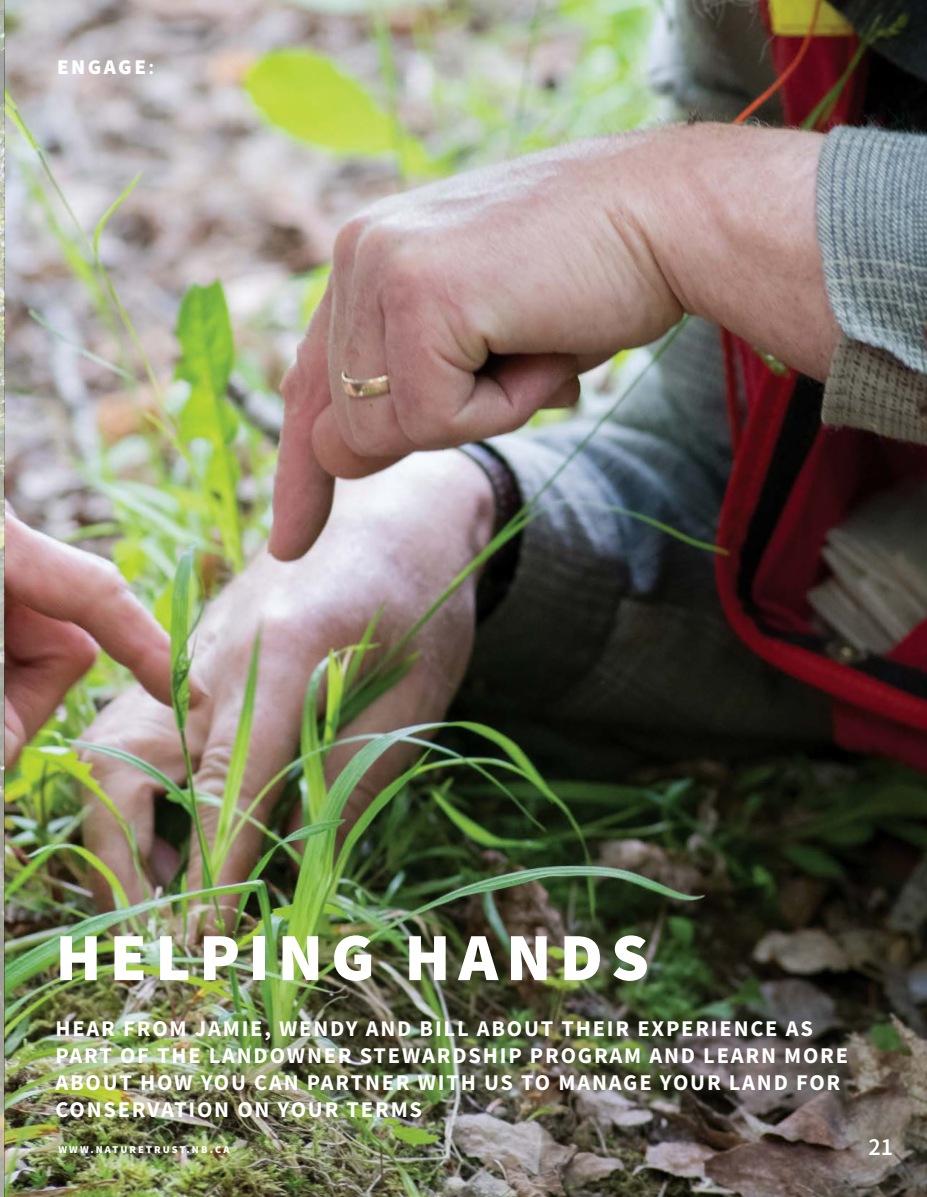
<style>
.page{position:relative;width:927px;height:1197px;background:#fff}
.page>*{position:absolute;margin:0;border:0;box-sizing:border-box;transform-origin:0 0}
.Footer_Page_Numbers{font:900 67.5px "Source Sans Pro";letter-spacing:.12em;color:#fff}
.Footer_Page_Numbers-2{font:600 24px "Source Sans Pro";color:#fff}
.Footer_Page_Numbers-3{font:700 22.5px/27px "Source Sans Pro";letter-spacing:.08em;color:#fff}
.Footer_Page_Numbers-4{font:900 21px "Source Sans Pro";letter-spacing:.12em;color:#fff}
.Footer_Page_Numbers-5{font:900 10.5px "Source Sans Pro";letter-spacing:.2em;color:#fff}
.s1{font-weight:600}
</style>
<div class="page">
<img style="left:4px;top:0;width:923px;height:1197px">
<svg style="left:0;top:0;width:4px;height:1197px;background:#b4b6a9"></svg>
<p class="Footer_Page_Numbers-4" style="left:57px;top:53px;width:99px">ENGAGE<span class="s1">:</span></p>
<p class="Footer_Page_Numbers" style="left:56px;top:911px;width:595px">HELPING HANDS</p>
<p class="Footer_Page_Numbers-3" style="left:56px;top:1015px;width:794px">HEAR FROM JAMIE, WENDY AND BILL ABOUT THEIR EXPERIENCE AS PART OF THE LANDOWNER STEWARDSHIP PROGRAM AND LEARN MORE ABOUT HOW YOU CAN PARTNER WITH US TO MANAGE YOUR LAND FOR CONSERVATION ON YOUR TERMS</p>
<p class="Footer_Page_Numbers-5" style="left:58px;top:1142px;width:173px">WWW.NATURETRUST.NB.CA</p>
<p class="Footer_Page_Numbers-2" style="left:868px;top:1132px;width:26px">21</p>
</div>
